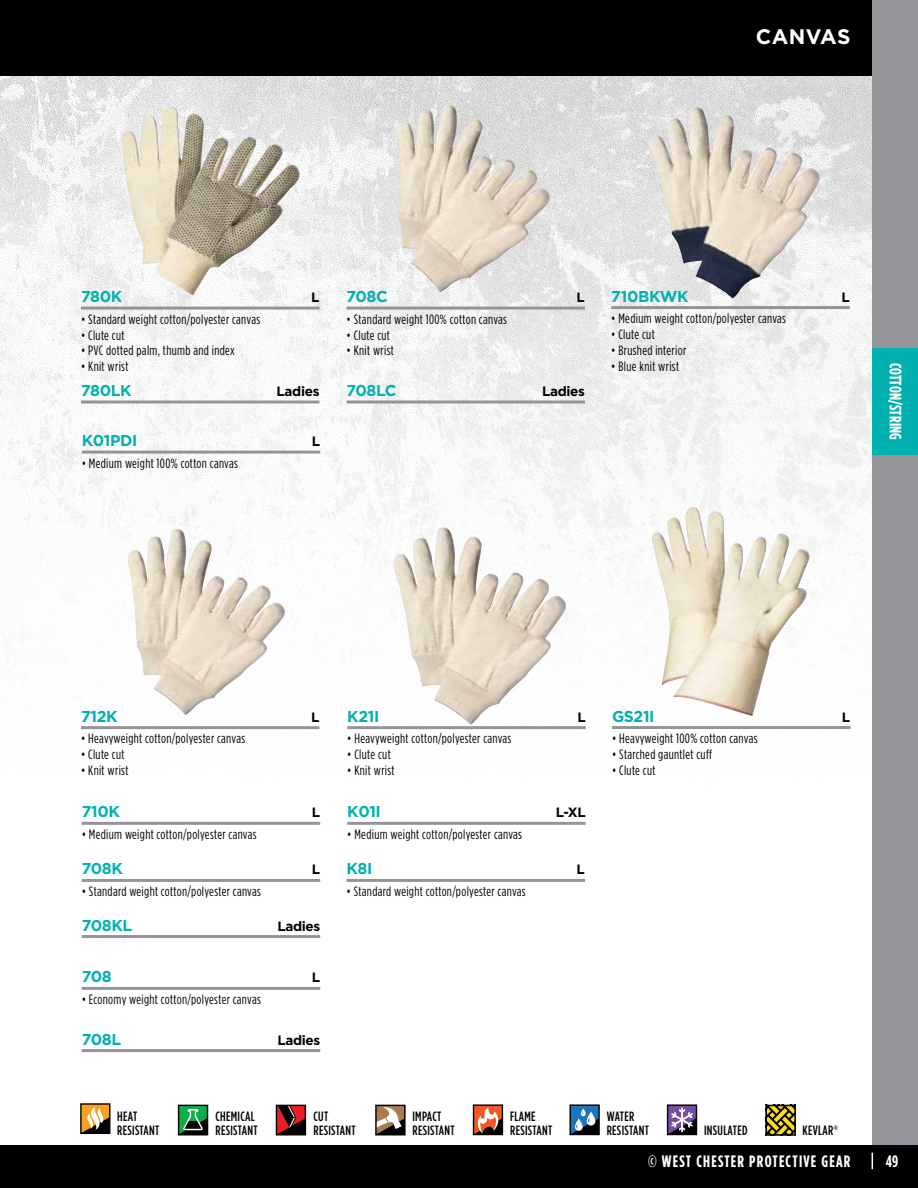
<style>
.page{position:relative;width:918px;height:1188px;background:#fff}
.page>*{position:absolute;margin:0;border:0;box-sizing:border-box;transform-origin:0 0}
.t1{font:700 21px "Gotham";letter-spacing:.025em;color:#fff}
.t2{font:700 16.5px "Gotham Condensed";letter-spacing:.075em;color:#fff}
.t3{font:700 16.5px "Gotham Condensed";letter-spacing:.01em;color:#fff}
.t4{font:700 15.75px "Gotham";letter-spacing:-.025em;color:#00b1b0}
.t5{font:13.5px "Gotham Condensed";letter-spacing:.025em;color:#000}
.t6{font:500 13.5px/13.8px "Gotham Condensed";letter-spacing:.025em;color:#000}
.t7{font:700 13.5px "Gotham";letter-spacing:-.025em;color:#000}
</style>
<div class="page">
<img style="left:0;top:76px;width:872px;height:749px">
<div style="left:872px;top:0;width:46px;height:1148px;background:#939598"></div>
<div style="left:0;top:1145px;width:918px;height:43px;background:#000"></div>
<div style="left:81px;top:1104px;width:29px;height:29px;background:#f9a01d"></div>
<div style="left:80px;top:1103px;width:30px;height:31px;border:1px solid #000"></div>
<svg style="left:81px;top:1107px;width:29px;height:26px"></svg>
<div style="left:179px;top:1105px;width:29px;height:30px;background:#0cad4b"></div>
<div style="left:178px;top:1105px;width:30px;height:30px;border:1px solid #000"></div>
<svg style="left:178px;top:1109px;width:30px;height:25px"></svg>
<svg style="left:276px;top:1104px;width:29px;height:29px"></svg>
<div style="left:276px;top:1105px;width:30px;height:30px;border:1px solid #000"></div>
<svg style="left:377px;top:1107px;width:27px;height:26px"></svg>
<div style="left:375px;top:1105px;width:31px;height:30px;border:1px solid #000"></div>
<div style="left:474px;top:1105px;width:28px;height:30px;background:#f15825"></div>
<div style="left:473px;top:1104px;width:30px;height:31px;border:1px solid #000"></div>
<svg style="left:473px;top:1108px;width:29px;height:27px"></svg>
<div style="left:570px;top:1105px;width:29px;height:30px;background:#1c75bc"></div>
<div style="left:569px;top:1104px;width:31px;height:31px;border:1px solid #000"></div>
<svg style="left:570px;top:1108px;width:29px;height:27px"></svg>
<svg style="left:765px;top:1105px;width:31px;height:31px"></svg>
<div style="left:668px;top:1105px;width:28px;height:30px;background:#734fa0"></div>
<div style="left:667px;top:1104px;width:30px;height:31px;border:1px solid #000"></div>
<svg style="left:667px;top:1107px;width:29px;height:28px"></svg>
<div style="left:872px;top:348px;width:46px;height:107px;background:#00b1b0"></div>
<svg style="left:872px;top:1153px;width:1px;height:16px"></svg>
<img style="left:647px;top:107px;width:175px;height:191px">
<img style="left:127px;top:529px;width:161px;height:186px">
<img style="left:393px;top:527px;width:176px;height:198px">
<hr style="left:81px;top:307px;width:239px;height:3px;background:#939598">
<svg style="left:81px;top:400px;width:239px;height:4px"></svg>
<hr style="left:611px;top:306px;width:239px;height:3px;background:#939598">
<hr style="left:346px;top:307px;width:239px;height:3px;background:#939598">
<svg style="left:346px;top:400px;width:239px;height:4px"></svg>
<hr style="left:81px;top:726px;width:239px;height:3px;background:#939598">
<hr style="left:347px;top:726px;width:239px;height:3px;background:#939598">
<hr style="left:347px;top:822px;width:239px;height:3px;background:#939598">
<hr style="left:82px;top:822px;width:238px;height:3px;background:#939598">
<hr style="left:82px;top:879px;width:238px;height:3px;background:#939598">
<hr style="left:82px;top:935px;width:238px;height:3px;background:#939598">
<hr style="left:82px;top:987px;width:238px;height:3px;background:#939598">
<hr style="left:82px;top:1049px;width:238px;height:3px;background:#939598">
<hr style="left:346px;top:879px;width:239px;height:3px;background:#939598">
<hr style="left:82px;top:451px;width:238px;height:3px;background:#939598">
<img style="left:396px;top:105px;width:157px;height:187px">
<img style="left:120px;top:107px;width:182px;height:188px">
<img style="left:651px;top:507px;width:161px;height:209px">
<hr style="left:612px;top:726px;width:238px;height:3px;background:#939598">
<div style="left:0;top:0;width:872px;height:76px;background:#000"></div>
<p class="t1" style="left:756px;top:22px;width:96px">CANVAS</p>
<p class="t4" style="left:81px;top:286px;width:43px">780K</p>
<p class="t7" style="left:311px;top:288px;width:10px">L</p>
<p class="t4" style="left:346px;top:286px;width:43px">708C</p>
<p class="t4" style="left:611px;top:286px;width:79px">710BKWK</p>
<p class="t7" style="left:577px;top:288px;width:10px">L</p>
<p class="t7" style="left:841px;top:288px;width:10px">L</p>
<p class="t5" style="left:81px;top:311px;width:181px">• Standard weight cotton/polyester canvas</p>
<p class="t5" style="left:81px;top:327px;width:45px">• Clute cut</p>
<p class="t5" style="left:81px;top:343px;width:155px">• PVC dotted palm, thumb and index</p>
<p class="t5" style="left:81px;top:359px;width:49px">• Knit wrist</p>
<p class="t5" style="left:347px;top:311px;width:162px">• Standard weight 100% cotton canvas</p>
<p class="t5" style="left:347px;top:327px;width:45px">• Clute cut</p>
<p class="t5" style="left:347px;top:343px;width:49px">• Knit wrist</p>
<p class="t5" style="left:611px;top:311px;width:176px">• Medium weight cotton/polyester canvas</p>
<p class="t5" style="left:611px;top:327px;width:45px">• Clute cut</p>
<p class="t5" style="left:611px;top:343px;width:77px">• Brushed interior</p>
<p class="t5" style="left:611px;top:358px;width:69px">• Blue knit wrist</p>
<p class="t4" style="left:81px;top:380px;width:52px">780LK</p>
<p class="t7" style="left:277px;top:382px;width:44px">Ladies</p>
<p class="t4" style="left:346px;top:380px;width:52px">708LC</p>
<p class="t7" style="left:542px;top:382px;width:44px">Ladies</p>
<p class="t4" style="left:82px;top:430px;width:57px">K01PDI</p>
<p class="t7" style="left:312px;top:432px;width:10px">L</p>
<p class="t3" style="left:905px;top:363px;width:79px;rotate:90deg">COTTON/STRING</p>
<p class="t5" style="left:82px;top:456px;width:158px">• Medium weight 100% cotton canvas</p>
<p class="t4" style="left:81px;top:706px;width:38px">712K</p>
<p class="t4" style="left:347px;top:706px;width:34px">K21I</p>
<p class="t7" style="left:311px;top:708px;width:10px">L</p>
<p class="t7" style="left:577px;top:708px;width:10px">L</p>
<p class="t5" style="left:81px;top:731px;width:166px">• Heavyweight cotton/polyester canvas</p>
<p class="t5" style="left:81px;top:747px;width:45px">• Clute cut</p>
<p class="t5" style="left:81px;top:763px;width:49px">• Knit wrist</p>
<p class="t5" style="left:347px;top:731px;width:166px">• Heavyweight cotton/polyester canvas</p>
<p class="t5" style="left:347px;top:747px;width:45px">• Clute cut</p>
<p class="t5" style="left:347px;top:763px;width:49px">• Knit wrist</p>
<p class="t4" style="left:82px;top:801px;width:40px">710K</p>
<p class="t4" style="left:347px;top:801px;width:35px">K01I</p>
<p class="t7" style="left:312px;top:804px;width:10px">L</p>
<p class="t7" style="left:556px;top:804px;width:31px">L-XL</p>
<p class="t5" style="left:82px;top:827px;width:176px">• Medium weight cotton/polyester canvas</p>
<p class="t5" style="left:347px;top:827px;width:176px">• Medium weight cotton/polyester canvas</p>
<p class="t4" style="left:82px;top:858px;width:43px">708K</p>
<p class="t7" style="left:312px;top:861px;width:10px">L</p>
<p class="t4" style="left:347px;top:858px;width:27px">K8I</p>
<p class="t5" style="left:82px;top:884px;width:181px">• Standard weight cotton/polyester canvas</p>
<p class="t5" style="left:346px;top:884px;width:181px">• Standard weight cotton/polyester canvas</p>
<p class="t4" style="left:82px;top:915px;width:52px">708KL</p>
<p class="t7" style="left:277px;top:917px;width:44px">Ladies</p>
<p class="t4" style="left:82px;top:966px;width:32px">708</p>
<p class="t7" style="left:312px;top:969px;width:10px">L</p>
<p class="t5" style="left:82px;top:992px;width:181px">• Economy weight cotton/polyester canvas</p>
<p class="t4" style="left:82px;top:1029px;width:41px">708L</p>
<p class="t7" style="left:277px;top:1031px;width:44px">Ladies</p>
<p class="t7" style="left:577px;top:861px;width:10px">L</p>
<p class="t4" style="left:612px;top:705px;width:44px">GS21I</p>
<p class="t7" style="left:842px;top:709px;width:10px">L</p>
<p class="t5" style="left:612px;top:731px;width:147px">• Heavyweight 100% cotton canvas</p>
<p class="t5" style="left:612px;top:747px;width:102px">• Starched gauntlet cuff</p>
<p class="t5" style="left:612px;top:762px;width:45px">• Clute cut</p>
<p class="t6" style="left:117px;top:1109px;width:44px">HEAT<br>RESISTANT</p>
<p class="t6" style="left:215px;top:1109px;width:44px">CHEMICAL<br>RESISTANT</p>
<p class="t6" style="left:313px;top:1109px;width:44px">CUT<br>RESISTANT</p>
<p class="t6" style="left:412px;top:1109px;width:44px">IMPACT<br>RESISTANT</p>
<p class="t6" style="left:510px;top:1109px;width:44px">FLAME<br>RESISTANT</p>
<p class="t6" style="left:607px;top:1109px;width:44px">WATER<br>RESISTANT</p>
<p class="t6" style="left:704px;top:1123px;width:45px">INSULATED</p>
<p class="t6" style="left:803px;top:1123px;width:37px">KEVLAR®</p>
<p class="t2" style="left:648px;top:1152px;width:204px">© WEST CHESTER PROTECTIVE GEAR</p>
<p class="t2" style="left:886px;top:1152px;width:14px">49</p>
</div>
